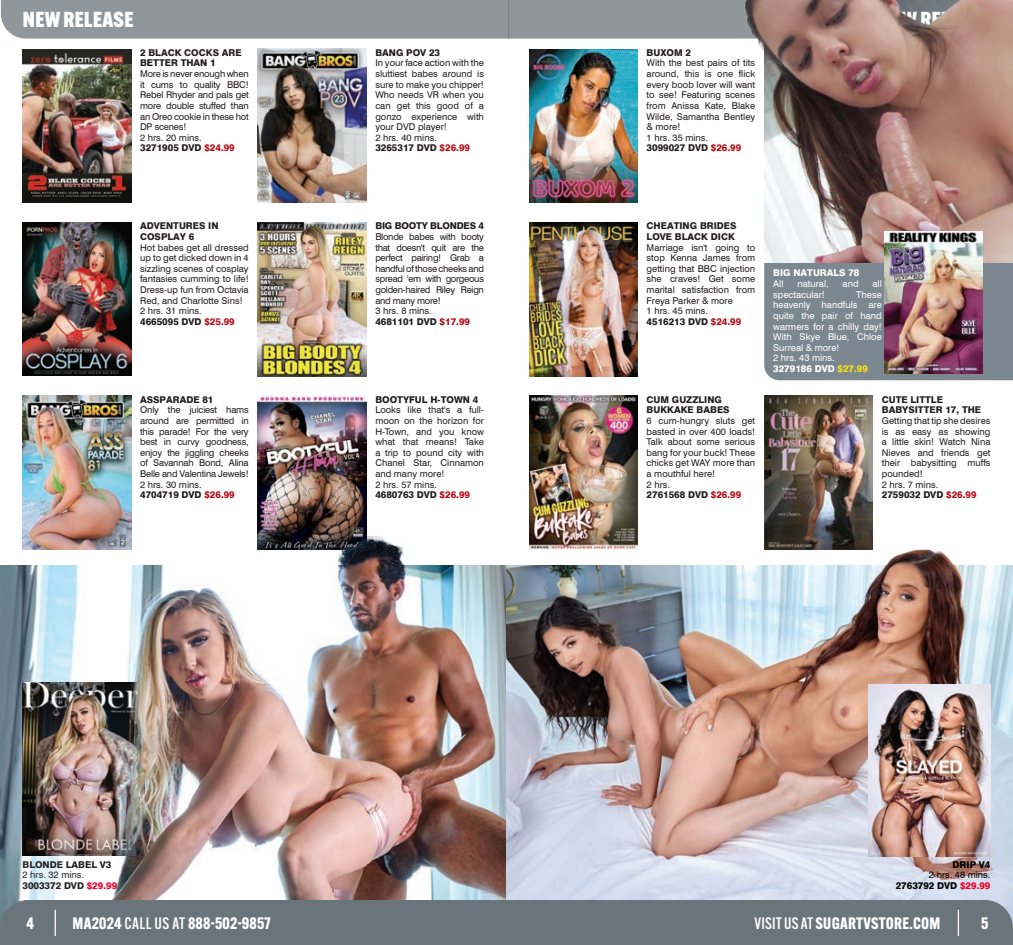
<style>
.page{position:relative;width:1013px;height:945px;background:#fff}
.page>*{position:absolute;margin:0;border:0;box-sizing:border-box;transform-origin:0 0}
.t1{font:800 21.25px "Alternate Gothic ATF";letter-spacing:.02em;color:#fff}
.t2{font:700 16.25px "Alternate Gothic ATF";letter-spacing:.01em;color:#fff}
.t3{font:9.38px/10.6px "Swiss 721 BT";color:#231f20}
.t4{font:9.38px/10.6px "Swiss 721 BT";letter-spacing:-.02em;color:#231f20}
.t5{font:9.38px/10.6px "Swiss 721 BT";letter-spacing:-.03em;color:#231f20}
.t6{font:800 9.38px/10.6px "Swiss 721 BT";color:#231f20}
.t7{font:9.38px/10.6px "Swiss 721 BT";color:#fff}
.t8{font:9.38px/10.6px "Swiss 721 BT";color:#000;text-align:right}
.t9{font:9.38px/10.6px "Swiss 721 BT";color:#262324}
.t10{font:800 9.38px "Swiss 721 BT";letter-spacing:-.02em;color:#231f20}
.t11{font:800 9.38px "Swiss 721 BT";color:#262324}
.t12{font:800 9.38px "Swiss 721 BT";color:#fff}
.t13{font:800 9.38px "Swiss 721 BT";color:#000}
.s1{font-weight:800}
.s2{font-weight:800;color:#b50e1a}
.s3{font-weight:800;color:#ef0027}
.s4{font-weight:800;color:#ffde16}
.s5{font-weight:500}
</style>
<div class="page">
<img style="left:529px;top:396px;width:108px;height:153px">
<img style="left:764px;top:396px;width:108px;height:153px">
<img style="left:23px;top:396px;width:108px;height:153px">
<img style="left:258px;top:396px;width:108px;height:141px">
<img style="left:0;top:565px;width:506px;height:335px">
<img style="left:506px;top:565px;width:506px;height:335px">
<img style="left:863px;top:530px;width:109px;height:56px">
<img style="left:868px;top:684px;width:122px;height:172px">
<img style="left:22px;top:683px;width:83px;height:172px">
<div style="left:764px;top:262px;width:248px;height:118px;background:#7c888f"></div>
<img style="left:764px;top:138px;width:248px;height:124px">
<img style="left:884px;top:231px;width:98px;height:142px">
<img style="left:529px;top:49px;width:108px;height:153px">
<img style="left:22px;top:49px;width:109px;height:153px">
<img style="left:258px;top:49px;width:108px;height:154px">
<img style="left:529px;top:222px;width:108px;height:154px">
<img style="left:22px;top:222px;width:109px;height:154px">
<img style="left:258px;top:222px;width:108px;height:154px">
<div style="left:0;top:900px;width:1012px;height:45px;background:#6a747b"></div>
<div style="left:1px;top:0;width:742px;height:39px;background:#8f969c"></div>
<img style="left:743px;top:0;width:269px;height:138px">
<img style="left:105px;top:537px;width:300px;height:323px">
<h1 class="t1" style="left:23px;top:7px;width:112px">NEW RELEASE</h1>
<p class="t6" style="left:140px;top:47px;width:103px">2 BLACK COCKS ARE<br>BETTER THAN 1</p>
<p class="t4" style="left:140px;top:68px;width:110px">More is never enough when it cums to quality BBC!<br>Rebel Rhyder and pals get more double stuffed than an Oreo cookie in these hot<br>DP scenes!<br>2 hrs. 20 mins.<br><span class="s1">3271905 DVD</span> <span class="s2">$24.99</span></p>
<p class="t6" style="left:140px;top:221px;width:80px">ADVENTURES IN<br>COSPLAY 6</p>
<p class="t3" style="left:140px;top:242px;width:110px">Hot babes get all dressed up to get dicked down in 4 sizzling scenes of cosplay fantasies cumming to life!<br>Dress-up fun from Octavia<br>Red, and Charlotte Sins!<br>2 hrs. 31 mins.<br><span class="s1">4665095 DVD</span> <span class="s2">$25.99</span></p>
<p class="t6" style="left:140px;top:394px;width:75px">ASSPARADE 81</p>
<p class="t4" style="left:140px;top:405px;width:110px">Only the juiciest hams around are permitted in this parade! For the very best in curvy goodness, enjoy the jiggling cheeks of Savannah Bond, Alina<br>Belle and Valentina Jewels!<br>2 hrs. 30 mins.<br><span class="s1">4704719 DVD</span> <span class="s2">$26.99</span></p>
<p class="t6" style="left:375px;top:47px;width:66px">BANG POV 23</p>
<p class="t3" style="left:375px;top:58px;width:110px">In your face action with the sluttiest babes around is sure to make you chipper!<br>Who needs VR when you can get this good of a gonzo experience with your DVD player!<br>2 hrs. 40 mins.<br><span class="s1">3265317 DVD</span> <span class="s2">$26.99</span></p>
<p class="t10" style="left:375px;top:220px;width:110px">BIG BOOTY BLONDES 4</p>
<p class="t5" style="left:375px;top:231px;width:110px">Blonde babes with booty that doesn't quit are the perfect pairing! Grab a handful of those cheeks and spread 'em with gorgeous golden-haired Riley Reign and many more!<br>3 hrs. 8 mins.<br><span class="s1">4681101 DVD</span> <span class="s2">$17.99</span></p>
<p class="t6" style="left:375px;top:394px;width:105px">BOOTYFUL H-TOWN 4</p>
<p class="t3" style="left:375px;top:405px;width:110px">Looks like that's a full&shy;moon on the horizon for<br>H-Town, and you know what that means! Take a trip to pound city with<br>Chanel Star, Cinnamon and many more!<br>2 hrs. 57 mins.<br><span class="s1">4680763 DVD</span> <span class="s2">$26.99</span></p>
<p class="t11" style="left:22px;top:859px;width:90px">BLONDE LABEL V3</p>
<p class="t9" style="left:22px;top:869px;width:96px">2 hrs. 32 mins.<br><span class="s1">3003372 DVD</span> <span class="s3">$29.99</span></p>
<p class="t6" style="left:646px;top:47px;width:46px">BUXOM 2</p>
<p class="t3" style="left:646px;top:58px;width:110px">With the best pairs of tits around, this is one flick every boob lover will want to see! Featuring scenes from Anissa Kate, Blake<br>Wilde, Samantha Bentley &amp; more!<br>1 hrs. 35 mins.<br><span class="s1">3099027 DVD</span> <span class="s2">$26.99</span></p>
<p class="t6" style="left:646px;top:221px;width:91px">CHEATING BRIDES<br>LOVE BLACK DICK</p>
<p class="t3" style="left:646px;top:242px;width:110px">Marriage isn't going to stop Kenna James from getting that BBC injection she craves! Get some marital satisfaction from<br>Freya Parker &amp; more<br>1 hrs. 45 mins.<br><span class="s1">4516213 DVD</span> <span class="s2">$24.99</span></p>
<p class="t6" style="left:646px;top:394px;width:85px">CUM GUZZLING<br>BUKKAKE BABES</p>
<p class="t3" style="left:646px;top:415px;width:110px">6 cum-hungry sluts get basted in over 400 loads!<br>Talk about some serious bang for your buck! These chicks get WAY more than a mouthful here!<br>2 hrs.<br><span class="s1">2761568 DVD</span> <span class="s2">$26.99</span></p>
<p class="t12" style="left:773px;top:267px;width:88px">BIG NATURALS 78</p>
<p class="t7" style="left:773px;top:278px;width:12px">All</p>
<p class="t7" style="left:797px;top:278px;width:33px">natural,</p>
<p class="t7" style="left:842px;top:278px;width:17px">and</p>
<p class="t7" style="left:872px;top:278px;width:11px">all</p>
<p class="t7" style="left:773px;top:289px;width:53px">spectacular!</p>
<p class="t7" style="left:773px;top:289px;width:110px;text-indent:83px">These heavenly handfuls are quite the pair of hand warmers for a chilly day!<br>With Skye Blue, Chloe<br>Surreal &amp; more!<br>2 hrs. 43 mins.<br><span class="s1">3279186 DVD</span> <span class="s4">$27.99</span></p>
<p class="t6" style="left:881px;top:394px;width:101px">CUTE LITTLE<br>BABYSITTER 17, THE</p>
<p class="t3" style="left:881px;top:415px;width:110px">Getting that tip she desires is as easy as showing a little skin! Watch Nina<br>Nieves and friends get their babysitting muffs pounded!<br>2 hrs. 7 mins.<br><span class="s1">2759032 DVD</span> <span class="s2">$26.99</span></p>
<p class="t13" style="left:952px;top:859px;width:39px">DRIP V4</p>
<p class="t8" style="left:895px;top:869px;width:96px">2 hrs. 48 mins.<br><span class="s1">2763792 DVD</span> <span class="s3">$29.99</span></p>
<h2 class="t2" style="left:27px;top:913px;width:9px">4</h2>
<h2 class="t2" style="left:73px;top:913px;width:199px">MA2024 <span class="s5">CALL US AT</span> 888-502-9857</h2>
<h2 class="t2" style="left:754px;top:913px;width:187px"><span class="s5">VISIT US AT</span> SUGARTVSTORE.COM</h2>
<h2 class="t2" style="left:981px;top:913px;width:9px">5</h2>
</div>
